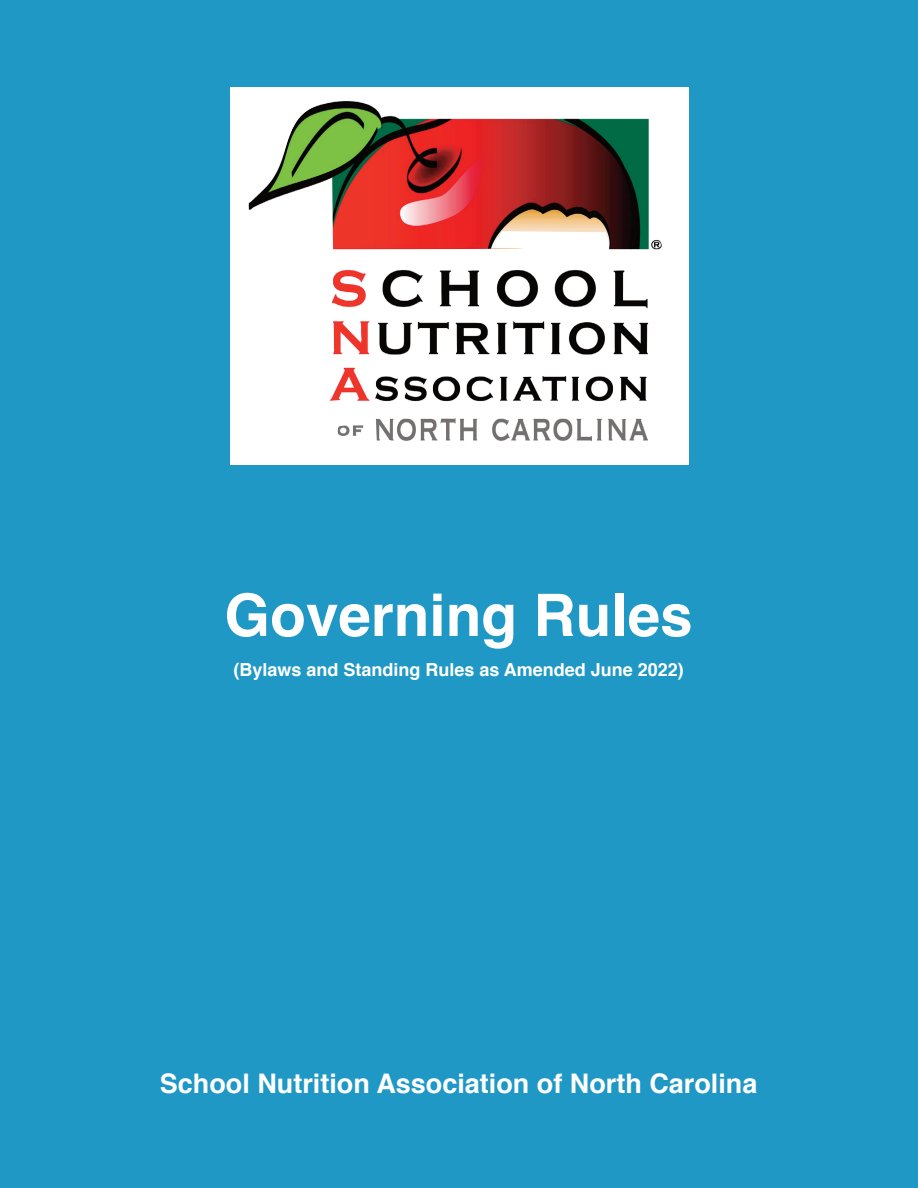
<style>
.page{position:relative;width:918px;height:1188px;background:#1f98c6}
.page>*{position:absolute;margin:0;border:0;box-sizing:border-box;transform-origin:0 0}
.t1{font:700 58.5px "Helvetica";color:#fff}
.t2{font:700 27px "Helvetica";color:#fff}
.t3{font:700 18px "Helvetica";color:#fff}
</style>
<div class="page">
<div style="left:230px;top:87px;width:459px;height:378px;background:#fff"></div>
<img style="left:249px;top:101px;width:413px;height:300px">
<p class="t1" style="left:225px;top:591px;width:470px">Governing Rules</p>
<p class="t3" style="left:233px;top:662px;width:452px">(Bylaws and Standing Rules as Amended June 2022)</p>
<p class="t2" style="left:160px;top:1072px;width:599px">School Nutrition Association of North Carolina</p>
</div>
